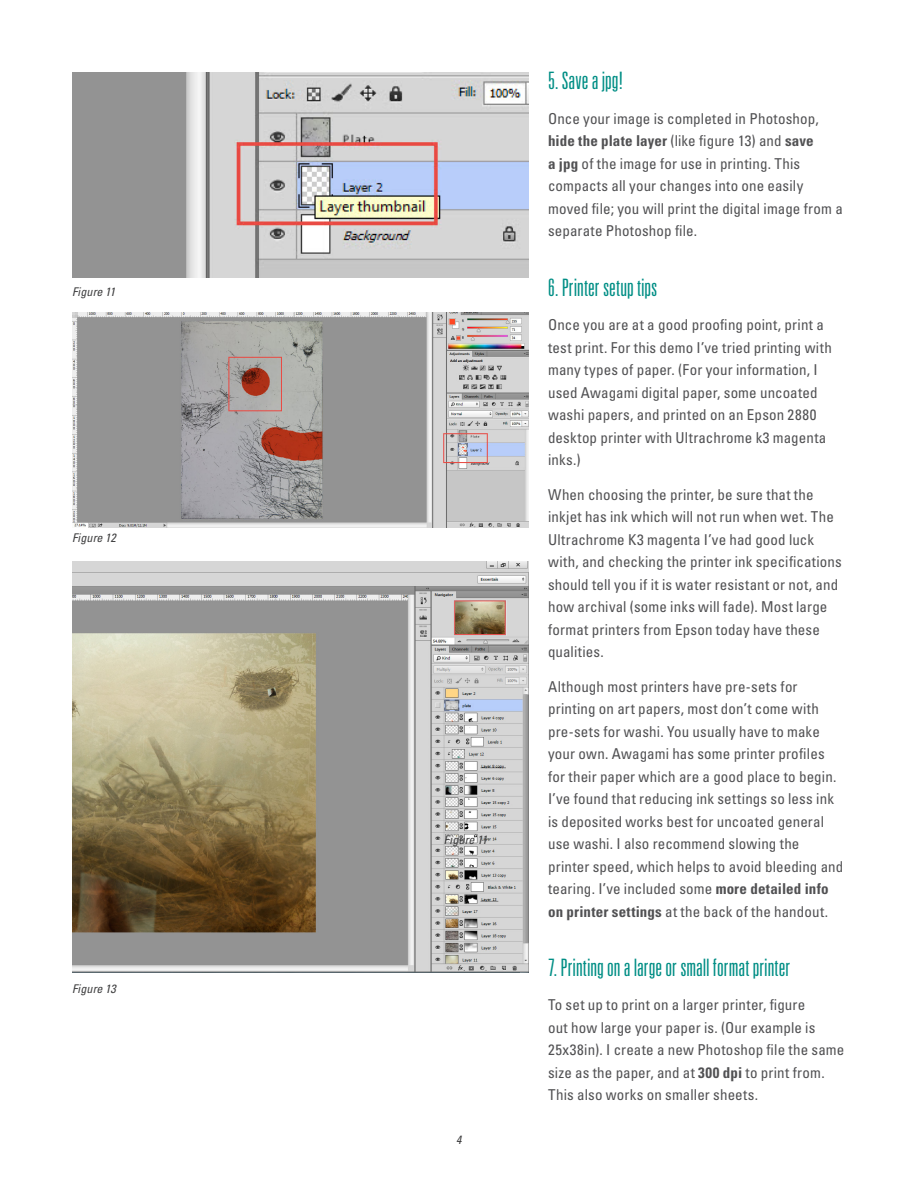
<style>
.page{position:relative;width:918px;height:1188px;background:#fff}
.page>*{position:absolute;margin:0;border:0;box-sizing:border-box;transform-origin:0 0}
.heading4{font:300 ultra-condensed 24px "Univers LT Std";color:#008e85}
.body{font:condensed 15px/22.5px "Univers LT Std";letter-spacing:.01em;color:#515153}
.t1{font:italic condensed 12px "Univers LT Std";letter-spacing:.015em;color:#3e3e3f}
.s1{font-weight:700}
</style>
<div class="page">
<img style="left:72px;top:72px;width:457px;height:206px">
<img style="left:72px;top:313px;width:457px;height:215px">
<img style="left:72px;top:562px;width:457px;height:410px">
<p class="t1" style="left:72px;top:284px;width:45px">Figure 11</p>
<p class="t1" style="left:72px;top:530px;width:45px">Figure 12</p>
<p class="t1" style="left:72px;top:981px;width:45px">Figure 13</p>
<p class="t1" style="left:444px;top:832px;width:45px">Figure 11</p>
<p class="t1" style="left:456px;top:1132px;width:7px">4</p>
<p class="heading4" style="left:548px;top:68px;width:77px">5. Save a jpg!</p>
<p class="body" style="left:548px;top:107px;width:296px">Once your image is completed in Photoshop, <span class="s1">hide the plate layer</span> (like figure 13) and <span class="s1">save<br>a jpg</span> of the image for use in printing. This compacts all your changes into one easily moved file; you will print the digital image from a separate Photoshop file.</p>
<p class="heading4" style="left:548px;top:275px;width:111px">6. Printer setup tips</p>
<p class="body" style="left:548px;top:314px;width:285px">Once you are at a good proofing point, print a test print. For this demo I’ve tried printing with many types of paper. (For your information, I used Awagami digital paper, some uncoated washi papers, and printed on an Epson 2880 desktop printer with Ultrachrome k3 magenta inks.)</p>
<p class="body" style="left:548px;top:483px;width:295px">When choosing the printer, be sure that the inkjet has ink which will not run when wet. The Ultrachrome K3 magenta I’ve had good luck with, and checking the printer ink specifications should tell you if it is water resistant or not, and how archival (some inks will fade). Most large format printers from Epson today have these qualities.</p>
<p class="body" style="left:548px;top:675px;width:297px">Although most printers have pre-sets for printing on art papers, most don’t come with pre-sets for washi. You usually have to make your own. Awagami has some printer profiles for their paper which are a good place to begin.<br>I’ve found that reducing ink settings so less ink is deposited works best for uncoated general use washi. I also recommend slowing the printer speed, which helps to avoid bleeding and tearing. I’ve included some <span class="s1">more detailed info on printer settings</span> at the back of the handout.</p>
<p class="heading4" style="left:548px;top:955px;width:244px">7. Printing on a large or small format printer</p>
<p class="body" style="left:548px;top:994px;width:298px">To set up to print on a larger printer, figure<br>out how large your paper is. (Our example is 25x38in). I create a new Photoshop file the same size as the paper, and at <span class="s1">300 dpi</span> to print from.<br>This also works on smaller sheets.</p>
</div>
